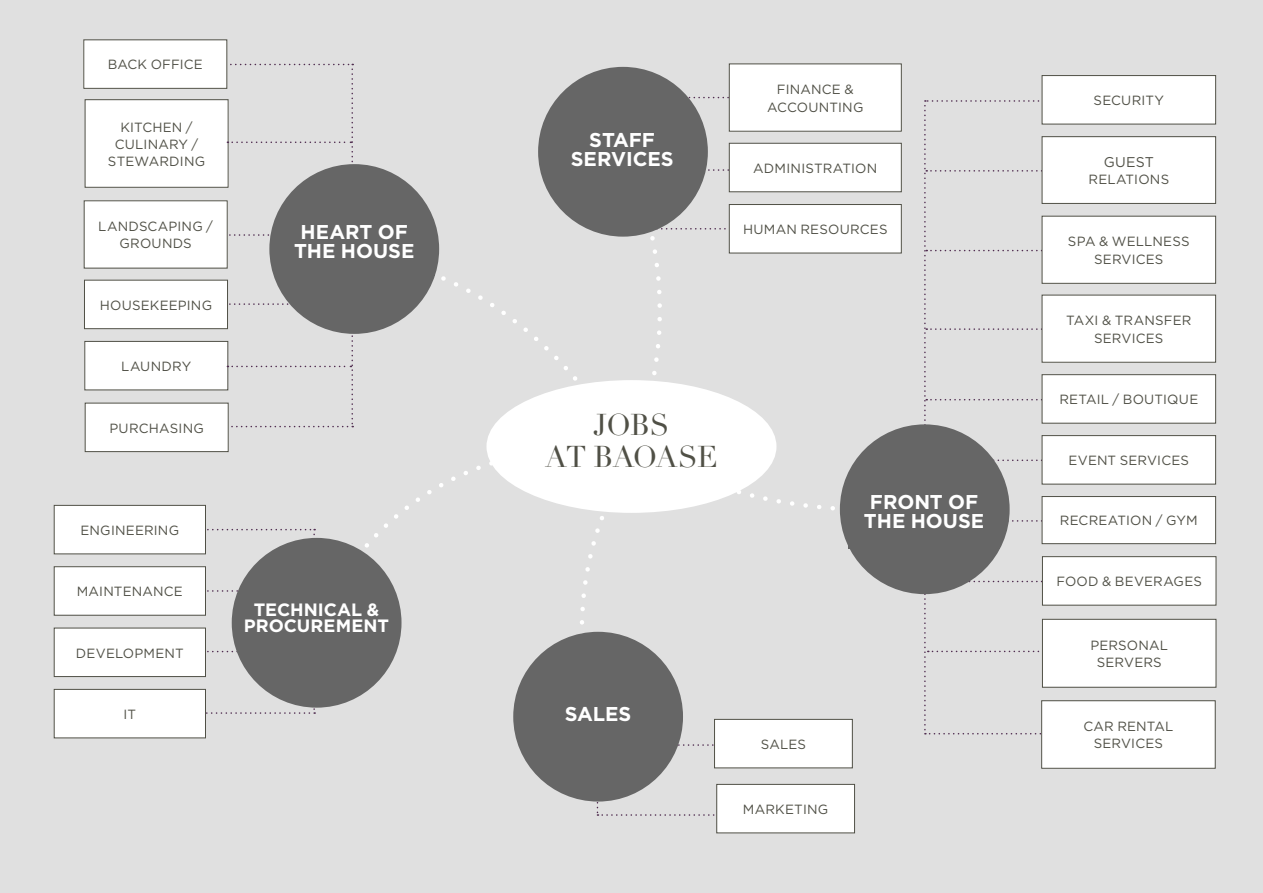
<style>
.page{position:relative;width:1263px;height:893px;background:#e0e0e0}
.page>*{position:absolute;margin:0;border:0;box-sizing:border-box;transform-origin:0 0}
.t1{font:29.4px/32.1px "Didot";letter-spacing:-.025em;color:#505046;text-align:center}
.t2{font:700 19.95px/18.6px "Gotham";color:#fff;text-align:center}
.t3{font:700 17.85px/16.6px "Gotham";color:#fff;text-align:center}
.t4{font:14.1px "Gotham";letter-spacing:.015em;color:#505046}
.t5{font:13.35px/17.2px "Gotham";letter-spacing:.015em;color:#505046;text-align:center}
</style>
<div class="page">
<svg style="left:597px;top:744px;width:184px;height:72px"></svg>
<svg style="left:318px;top:462px;width:174px;height:158px"></svg>
<svg style="left:363px;top:250px;width:196px;height:110px"></svg>
<svg style="left:562px;top:97px;width:578px;height:637px"></svg>
<svg style="left:120px;top:529px;width:198px;height:185px"></svg>
<div style="left:486px;top:380px;width:290px;height:133px;background:#fff;border-radius:50%"></div>
<div style="left:269px;top:164px;width:170px;height:170px;background:#666;border-radius:50%"></div>
<div style="left:85px;top:100px;width:143px;height:87px;background:#fff"></div>
<div style="left:85px;top:99px;width:143px;height:88px;border:1px solid #505046"></div>
<div style="left:84px;top:201px;width:143px;height:67px;background:#fff"></div>
<div style="left:84px;top:201px;width:143px;height:67px;border:1px solid #505046"></div>
<div style="left:84px;top:280px;width:143px;height:49px;background:#fff"></div>
<div style="left:84px;top:280px;width:144px;height:49px;border:1px solid #505046"></div>
<div style="left:85px;top:341px;width:143px;height:49px;background:#fff"></div>
<div style="left:85px;top:341px;width:143px;height:49px;border:1px solid #505046"></div>
<div style="left:54px;top:505px;width:151px;height:49px;background:#fff"></div>
<div style="left:54px;top:505px;width:152px;height:49px;border:1px solid #505046"></div>
<div style="left:54px;top:567px;width:151px;height:48px;background:#fff"></div>
<div style="left:54px;top:566px;width:152px;height:49px;border:1px solid #505046"></div>
<div style="left:54px;top:628px;width:151px;height:49px;background:#fff"></div>
<div style="left:54px;top:628px;width:152px;height:49px;border:1px solid #505046"></div>
<div style="left:54px;top:689px;width:151px;height:49px;background:#fff"></div>
<div style="left:54px;top:689px;width:152px;height:49px;border:1px solid #505046"></div>
<div style="left:729px;top:64px;width:172px;height:67px;background:#fff"></div>
<div style="left:729px;top:143px;width:172px;height:49px;background:#fff"></div>
<div style="left:729px;top:143px;width:172px;height:49px;border:1px solid #505046"></div>
<div style="left:729px;top:205px;width:172px;height:48px;background:#fff"></div>
<div style="left:729px;top:204px;width:172px;height:49px;border:1px solid #505046"></div>
<div style="left:717px;top:784px;width:137px;height:49px;background:#fff"></div>
<div style="left:716px;top:784px;width:139px;height:49px;border:1px solid #505046"></div>
<div style="left:232px;top:538px;width:169px;height:170px;background:#666;border-radius:50%"></div>
<div style="left:840px;top:424px;width:170px;height:170px;background:#666;border-radius:50%"></div>
<div style="left:848px;top:493px;width:152px;height:56px;background:#666"></div>
<div style="left:1042px;top:76px;width:173px;height:48px;background:#fff"></div>
<div style="left:1042px;top:75px;width:174px;height:49px;border:1px solid #505046"></div>
<div style="left:1042px;top:137px;width:173px;height:66px;background:#fff"></div>
<div style="left:1042px;top:136px;width:174px;height:68px;border:1px solid #505046"></div>
<div style="left:1042px;top:557px;width:174px;height:48px;background:#fff"></div>
<div style="left:1042px;top:556px;width:174px;height:49px;border:1px solid #505046"></div>
<div style="left:1042px;top:436px;width:173px;height:48px;background:#fff"></div>
<div style="left:1042px;top:435px;width:174px;height:49px;border:1px solid #505046"></div>
<div style="left:1042px;top:496px;width:173px;height:48px;background:#fff"></div>
<div style="left:1042px;top:496px;width:174px;height:48px;border:1px solid #505046"></div>
<div style="left:1042px;top:216px;width:173px;height:67px;background:#fff"></div>
<div style="left:1042px;top:216px;width:174px;height:68px;border:1px solid #505046"></div>
<div style="left:1042px;top:375px;width:173px;height:48px;background:#fff"></div>
<div style="left:1042px;top:374px;width:174px;height:49px;border:1px solid #505046"></div>
<div style="left:1042px;top:619px;width:174px;height:68px;background:#fff"></div>
<div style="left:1042px;top:619px;width:174px;height:68px;border:1px solid #505046"></div>
<div style="left:1042px;top:701px;width:173px;height:67px;background:#fff"></div>
<div style="left:1041px;top:700px;width:174px;height:68px;border:1px solid #505046"></div>
<div style="left:538px;top:67px;width:170px;height:170px;background:#666;border-radius:50%"></div>
<div style="left:513px;top:632px;width:170px;height:169px;background:#666;border-radius:50%"></div>
<div style="left:1042px;top:295px;width:173px;height:67px;background:#fff"></div>
<div style="left:84px;top:40px;width:143px;height:48px;background:#fff"></div>
<div style="left:85px;top:403px;width:143px;height:49px;background:#fff"></div>
<div style="left:85px;top:403px;width:143px;height:49px;border:1px solid #505046"></div>
<svg style="left:156px;top:64px;width:198px;height:363px"></svg>
<div style="left:714px;top:719px;width:138px;height:49px;background:#fff"></div>
<div style="left:714px;top:719px;width:138px;height:49px;border:1px solid #505046"></div>
<p class="t5" style="left:108px;top:56px;width:97px">BACK OFFICE</p>
<p class="t5" style="left:108px;top:118px;width:99px">KITCHEN /<br>CULINARY /<br>STEWARDING</p>
<p class="t5" style="left:98px;top:218px;width:116px">LANDSCAPING /<br>GROUNDS</p>
<p class="t5" style="left:100px;top:296px;width:114px">HOUSEKEEPING</p>
<p class="t5" style="left:121px;top:357px;width:71px">LAUNDRY</p>
<p class="t5" style="left:109px;top:419px;width:96px">PURCHASING</p>
<h2 class="t2" style="left:294px;top:223px;width:122px">HEART OF<br>THE HOUSE</h2>
<p class="t5" style="left:80px;top:521px;width:100px">ENGINEERING</p>
<p class="t5" style="left:77px;top:583px;width:107px">MAINTENANCE</p>
<p class="t5" style="left:76px;top:644px;width:109px">DEVELOPMENT</p>
<p class="t5" style="left:124px;top:705px;width:14px">IT</p>
<h3 class="t3" style="left:244px;top:601px;width:147px">TECHNICAL &amp;<br>PROCUREMENT</h3>
<h2 class="t2" style="left:571px;top:131px;width:104px">STAFF<br>SERVICES</h2>
<p class="t5" style="left:767px;top:81px;width:98px">FINANCE &amp;<br>ACCOUNTING</p>
<p class="t5" style="left:753px;top:159px;width:126px">ADMINISTRATION</p>
<p class="t5" style="left:743px;top:220px;width:146px">HUMAN RESOURCES</p>
<h1 class="t1" style="left:545px;top:409px;width:174px">JOBS<br>AT BAOASE</h1>
<h2 class="t2" style="left:864px;top:492px;width:122px">FRONT OF<br>THE HOUSE</h2>
<h2 class="t2" style="left:565px;top:704px;width:68px">SALES</h2>
<p class="t5" style="left:761px;top:735px;width:47px">SALES</p>
<p class="t5" style="left:743px;top:800px;width:87px">MARKETING</p>
<p class="t5" style="left:1093px;top:92px;width:72px">SECURITY</p>
<p class="t4" style="left:1104px;top:153px;width:52px">GUEST</p>
<p class="t5" style="left:1088px;top:171px;width:82px">RELATIONS</p>
<p class="t5" style="left:1068px;top:233px;width:123px">SPA &amp; WELLNESS<br>SERVICES</p>
<p class="t5" style="left:1066px;top:312px;width:127px">TAXI &amp; TRANSFER<br>SERVICES</p>
<p class="t5" style="left:1059px;top:391px;width:140px">RETAIL / BOUTIQUE</p>
<p class="t5" style="left:1068px;top:452px;width:122px">EVENT SERVICES</p>
<p class="t5" style="left:1060px;top:512px;width:139px">RECREATION / GYM</p>
<p class="t5" style="left:1056px;top:573px;width:147px">FOOD &amp; BEVERAGES</p>
<p class="t5" style="left:1090px;top:636px;width:79px">PERSONAL<br>SERVERS</p>
<p class="t5" style="left:1083px;top:718px;width:92px">CAR RENTAL<br>SERVICES</p>
</div>
